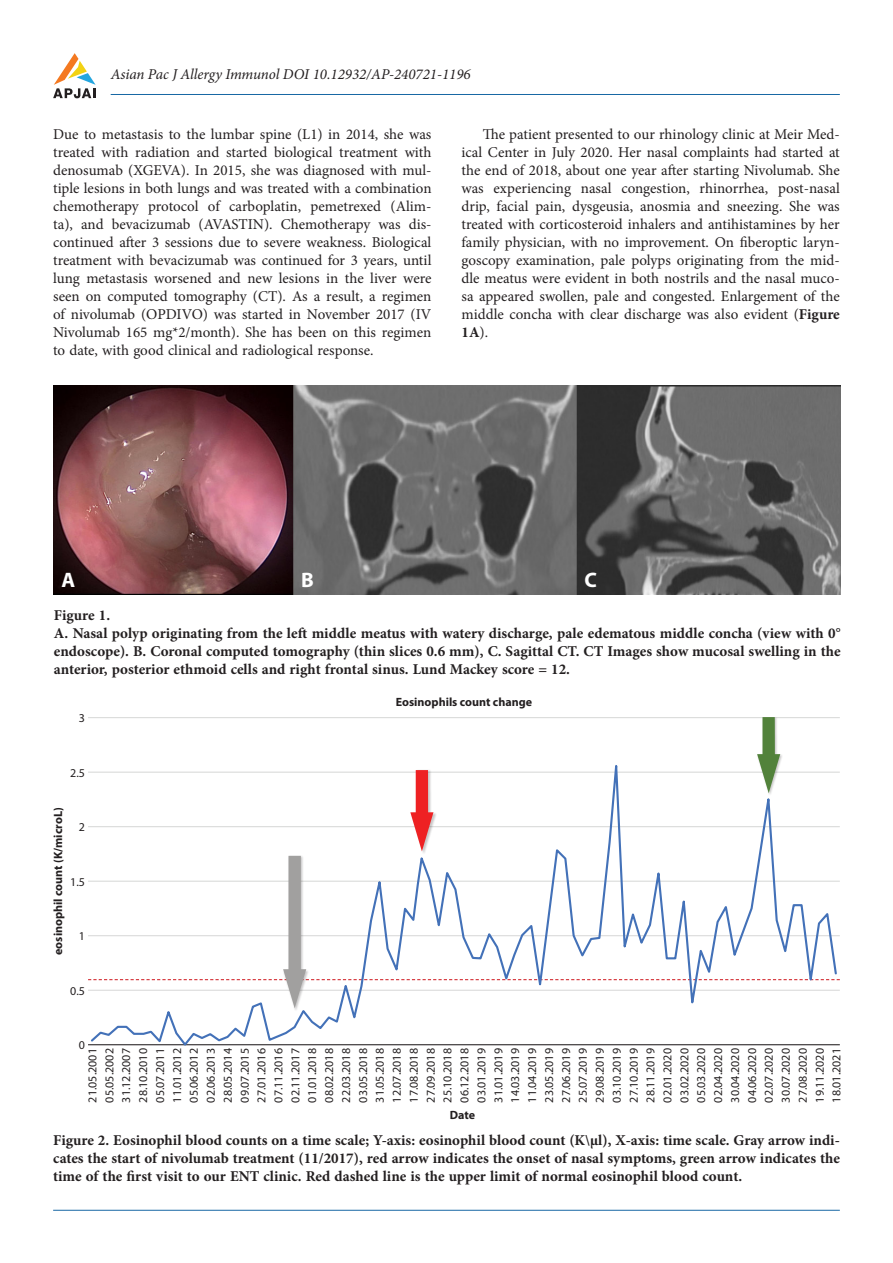
<style>
.page{position:relative;width:893px;height:1263px;background:#fff}
.page>*{position:absolute;margin:0;border:0;box-sizing:border-box;transform-origin:0 0}
.t1{font:700 21px "Myriad Pro";color:#fff}
.t2{font:15px/18px "Minion Pro";color:#231f20;text-align:justify}
.t3{font:700 15px/18px "Minion Pro";color:#231f20;text-align:justify}
.t4{font:italic 15px "Minion Pro";color:#231f20}
.t5{font:12px "Myriad Pro";color:#231f20}
.t6{font:700 12px "Myriad Pro";color:#231f20}
.s1{font-weight:700}
</style>
<div class="page">
<svg style="left:53px;top:53px;width:43px;height:45px"></svg>
<hr style="left:53px;top:1210px;width:787px;height:1px;background:#1868a4">
<hr style="left:111px;top:94px;width:729px;height:1px;background:#1868a4">
<img style="left:54px;top:385px;width:787px;height:209px">
<hr style="left:88px;top:1044px;width:752px;height:1px;background:#231f20">
<svg style="left:89px;top:1008px;width:749px;height:38px"></svg>
<svg style="left:88px;top:717px;width:752px;height:291px"></svg>
<p class="t4" style="left:111px;top:64px;width:361px">Asian Pac J Allergy Immunol DOI 10.12932/AP-240721-1196</p>
<p class="t2" style="left:53px;top:126px;width:380px">Due to metastasis to the lumbar spine (L1) in 2014, she was treated with radiation and started biological treatment with denosumab (XGEVA). In 2015, she was diagnosed with mul&shy;tiple lesions in both lungs and was treated with a combination chemotherapy protocol of carboplatin, pemetrexed (Alim&shy;ta), and bevacizumab (AVASTIN). Chemotherapy was dis&shy;continued after 3 sessions due to severe weakness. Biological treatment with bevacizumab was continued for 3 years, until lung metastasis worsened and new lesions in the liver were seen on computed tomography (CT). As a result, a regimen of nivolumab (OPDIVO) was started in November 2017 (IV Nivolumab 165 mg*2/month). She has been on this regimen to date, with good clinical and radiological response.</p>
<p class="t2" style="left:461px;top:126px;width:380px;text-indent:21px">The patient presented to our rhinology clinic at Meir Med&shy;ical Center in July 2020. Her nasal complaints had started at the end of 2018, about one year after starting Nivolumab. She was experiencing nasal congestion, rhinorrhea, post-nasal drip, facial pain, dysgeusia, anosmia and sneezing. She was treated with corticosteroid inhalers and antihistamines by her family physician, with no improvement. On fiberoptic laryn&shy;goscopy examination, pale polyps originating from the mid&shy;dle meatus were evident in both nostrils and the nasal muco&shy;sa appeared swollen, pale and congested. Enlargement of the middle concha with clear discharge was also evident (<span class="s1">Figure 1A</span>).</p>
<p class="t1" style="left:61px;top:566px;width:15px">A</p>
<p class="t1" style="left:301px;top:566px;width:14px">B</p>
<p class="t1" style="left:584px;top:566px;width:14px">C</p>
<p class="t3" style="left:54px;top:606px;width:58px">Figure 1.</p>
<p class="t3" style="left:54px;top:624px;width:788px">A. Nasal polyp originating from the left middle meatus with watery discharge, pale edematous middle concha (view with 0° endoscope). B. Coronal computed tomography (thin slices 0.6 mm), C. Sagittal CT. CT Images show mucosal swelling in the anterior, posterior ethmoid cells and right frontal sinus. Lund Mackey score = 12.</p>
<p class="t5" style="left:79px;top:711px;width:8px">3</p>
<p class="t5" style="left:70px;top:765px;width:16px">2.5</p>
<p class="t6" style="left:50px;top:955px;width:149px;rotate:-90deg">eosinophil count (K/microL)</p>
<p class="t5" style="left:79px;top:820px;width:8px">2</p>
<p class="t5" style="left:70px;top:874px;width:16px">1.5</p>
<p class="t5" style="left:79px;top:929px;width:8px">1</p>
<p class="t5" style="left:70px;top:983px;width:16px">0.5</p>
<p class="t6" style="left:396px;top:694px;width:138px">Eosinophils count change</p>
<p class="t5" style="left:79px;top:1038px;width:8px">0</p>
<p class="t5" style="left:85px;top:1102px;width:56px;rotate:-90deg">21.05.2001</p>
<p class="t5" style="left:102px;top:1102px;width:56px;rotate:-90deg">05.05.2002</p>
<p class="t5" style="left:119px;top:1102px;width:56px;rotate:-90deg">31.12.2007</p>
<p class="t5" style="left:136px;top:1102px;width:56px;rotate:-90deg">28.10.2010</p>
<p class="t5" style="left:153px;top:1102px;width:56px;rotate:-90deg">05.07.2011</p>
<p class="t5" style="left:170px;top:1102px;width:56px;rotate:-90deg">11.01.2012</p>
<p class="t5" style="left:186px;top:1102px;width:56px;rotate:-90deg">05.06.2012</p>
<p class="t5" style="left:203px;top:1102px;width:56px;rotate:-90deg">02.06.2013</p>
<p class="t5" style="left:220px;top:1102px;width:56px;rotate:-90deg">28.05.2014</p>
<p class="t5" style="left:237px;top:1102px;width:56px;rotate:-90deg">09.07.2015</p>
<p class="t5" style="left:254px;top:1102px;width:56px;rotate:-90deg">27.01.2016</p>
<p class="t5" style="left:271px;top:1102px;width:56px;rotate:-90deg">07.11.2016</p>
<p class="t5" style="left:288px;top:1102px;width:56px;rotate:-90deg">02.11.2017</p>
<p class="t5" style="left:305px;top:1102px;width:56px;rotate:-90deg">01.01.2018</p>
<p class="t5" style="left:322px;top:1102px;width:56px;rotate:-90deg">08.02.2018</p>
<p class="t5" style="left:339px;top:1102px;width:56px;rotate:-90deg">22.03.2018</p>
<p class="t5" style="left:356px;top:1102px;width:56px;rotate:-90deg">03.05.2018</p>
<p class="t5" style="left:373px;top:1102px;width:56px;rotate:-90deg">31.05.2018</p>
<p class="t5" style="left:389px;top:1102px;width:56px;rotate:-90deg">12.07.2018</p>
<p class="t5" style="left:406px;top:1102px;width:56px;rotate:-90deg">17.08.2018</p>
<p class="t5" style="left:423px;top:1102px;width:56px;rotate:-90deg">27.09.2018</p>
<p class="t5" style="left:440px;top:1102px;width:56px;rotate:-90deg">25.10.2018</p>
<p class="t5" style="left:457px;top:1102px;width:56px;rotate:-90deg">06.12.2018</p>
<p class="t5" style="left:474px;top:1102px;width:56px;rotate:-90deg">03.01.2019</p>
<p class="t5" style="left:491px;top:1102px;width:56px;rotate:-90deg">31.01.2019</p>
<p class="t5" style="left:508px;top:1102px;width:56px;rotate:-90deg">14.03.2019</p>
<p class="t5" style="left:525px;top:1102px;width:56px;rotate:-90deg">11.04.2019</p>
<p class="t5" style="left:542px;top:1102px;width:56px;rotate:-90deg">23.05.2019</p>
<p class="t5" style="left:559px;top:1102px;width:56px;rotate:-90deg">27.06.2019</p>
<p class="t5" style="left:575px;top:1102px;width:56px;rotate:-90deg">25.07.2019</p>
<p class="t5" style="left:592px;top:1102px;width:56px;rotate:-90deg">29.08.2019</p>
<p class="t5" style="left:609px;top:1102px;width:56px;rotate:-90deg">03.10.2019</p>
<p class="t5" style="left:626px;top:1102px;width:56px;rotate:-90deg">27.10.2019</p>
<p class="t5" style="left:643px;top:1102px;width:56px;rotate:-90deg">28.11.2019</p>
<p class="t5" style="left:660px;top:1102px;width:56px;rotate:-90deg">02.01.2020</p>
<p class="t5" style="left:677px;top:1102px;width:56px;rotate:-90deg">03.02.2020</p>
<p class="t5" style="left:694px;top:1102px;width:56px;rotate:-90deg">05.03.2020</p>
<p class="t5" style="left:711px;top:1102px;width:56px;rotate:-90deg">02.04.2020</p>
<p class="t5" style="left:728px;top:1102px;width:56px;rotate:-90deg">30.04.2020</p>
<p class="t5" style="left:745px;top:1102px;width:56px;rotate:-90deg">04.06.2020</p>
<p class="t5" style="left:761px;top:1102px;width:56px;rotate:-90deg">02.07.2020</p>
<p class="t5" style="left:778px;top:1102px;width:56px;rotate:-90deg">30.07.2020</p>
<p class="t5" style="left:795px;top:1102px;width:56px;rotate:-90deg">27.08.2020</p>
<p class="t5" style="left:812px;top:1102px;width:56px;rotate:-90deg">19.11.2020</p>
<p class="t5" style="left:829px;top:1102px;width:56px;rotate:-90deg">18.01.2021</p>
<p class="t6" style="left:450px;top:1107px;width:27px">Date</p>
<p class="t3" style="left:53px;top:1131px;width:788px">Figure 2. Eosinophil blood counts on a time scale; Y-axis: eosinophil blood count (K\µl), X-axis: time scale. Gray arrow indi&shy;cates the start of nivolumab treatment (11/2017), red arrow indicates the onset of nasal symptoms, green arrow indicates the time of the first visit to our ENT clinic. Red dashed line is the upper limit of normal eosinophil blood count.</p>
</div>
